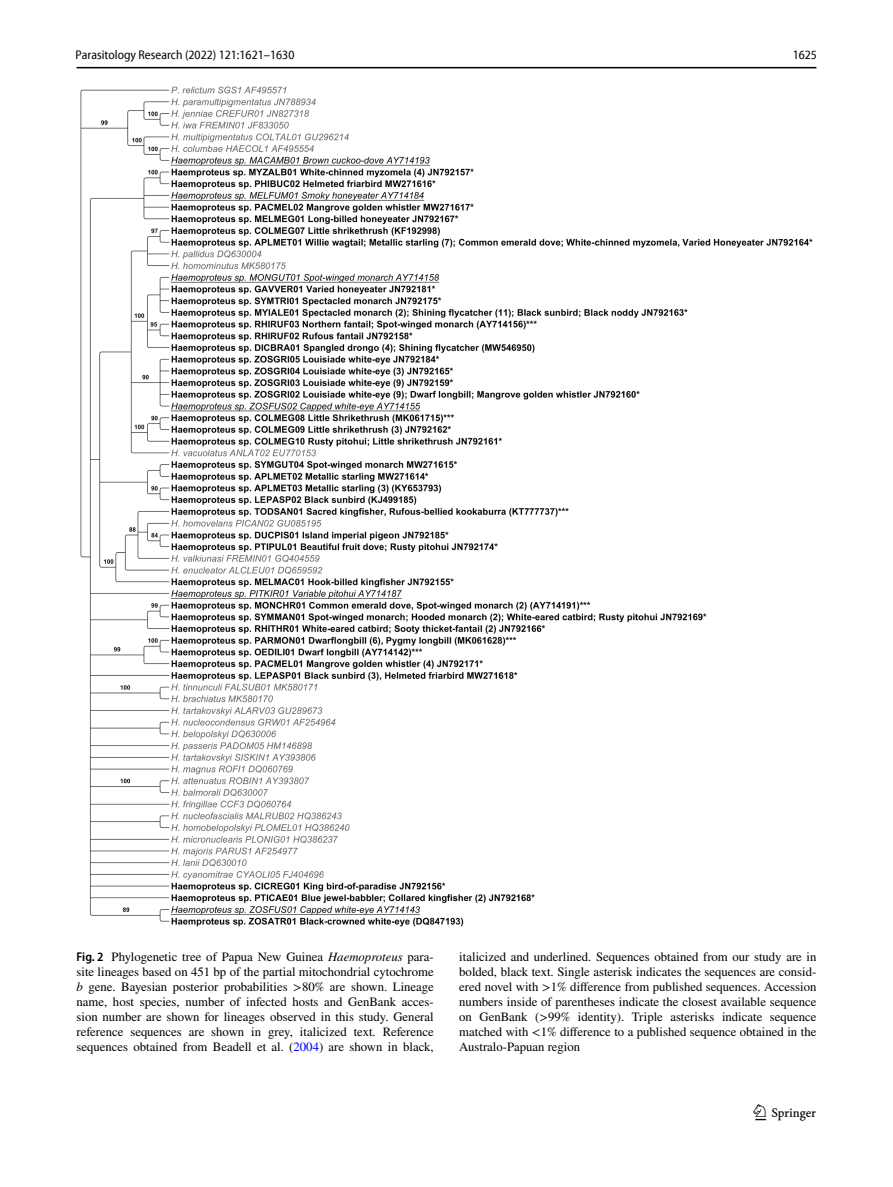
<style>
.page{position:relative;width:893px;height:1187px;background:#fff}
.page>*{position:absolute;margin:0;border:0;box-sizing:border-box;transform-origin:0 0}
.t1{font:22.5px "Springnew Regular 3";color:#000}
.t2{font:12.75px/15px "STIX";color:#000;text-align:justify}
.t3{font:semi-condensed 12.75px "Myriad Pro Unic";color:#000}
.s1{font-family:"Myriad Pro";font-weight:600;font-stretch:semi-condensed}
.s2{font-style:italic}
.s3{color:#00f}
</style>
<div class="page">
<hr style="left:77px;top:67px;width:739px;height:1px;background:#000">
<img style="left:81px;top:87px;width:731px;height:839px">
<p class="t3" style="left:76px;top:50px;width:220px">Parasitology Research (2022) 121:1621–1630</p>
<p class="t3" style="left:793px;top:50px;width:26px">1625</p>
<p class="t2" style="left:77px;top:950px;width:359px"><span class="s1">Fig. 2</span> Phylogenetic tree of Papua New Guinea <span class="s2">Haemoproteus</span> para&shy;site lineages based on 451 bp of the partial mitochondrial cytochrome <span class="s2">b</span> gene. Bayesian posterior probabilities &gt;80% are shown. Lineage name, host species, number of infected hosts and GenBank acces&shy;sion number are shown for lineages observed in this study. General reference sequences are shown in grey, italicized text. Reference sequences obtained from Beadell et al. (<span class="s3">2004</span>) are shown in black,</p>
<p class="t2" style="left:459px;top:950px;width:359px">italicized and underlined. Sequences obtained from our study are in bolded, black text. Single asterisk indicates the sequences are consid&shy;ered novel with &gt;1% difference from published sequences. Accession numbers inside of parentheses indicate the closest available sequence on GenBank (&gt;99% identity). Triple asterisks indicate sequence matched with &lt;1% difference to a published sequence obtained in the Australo-Papuan region</p>
<h1 class="t1" style="left:755px;top:1104px;width:62px">1 3</h1>
</div>
